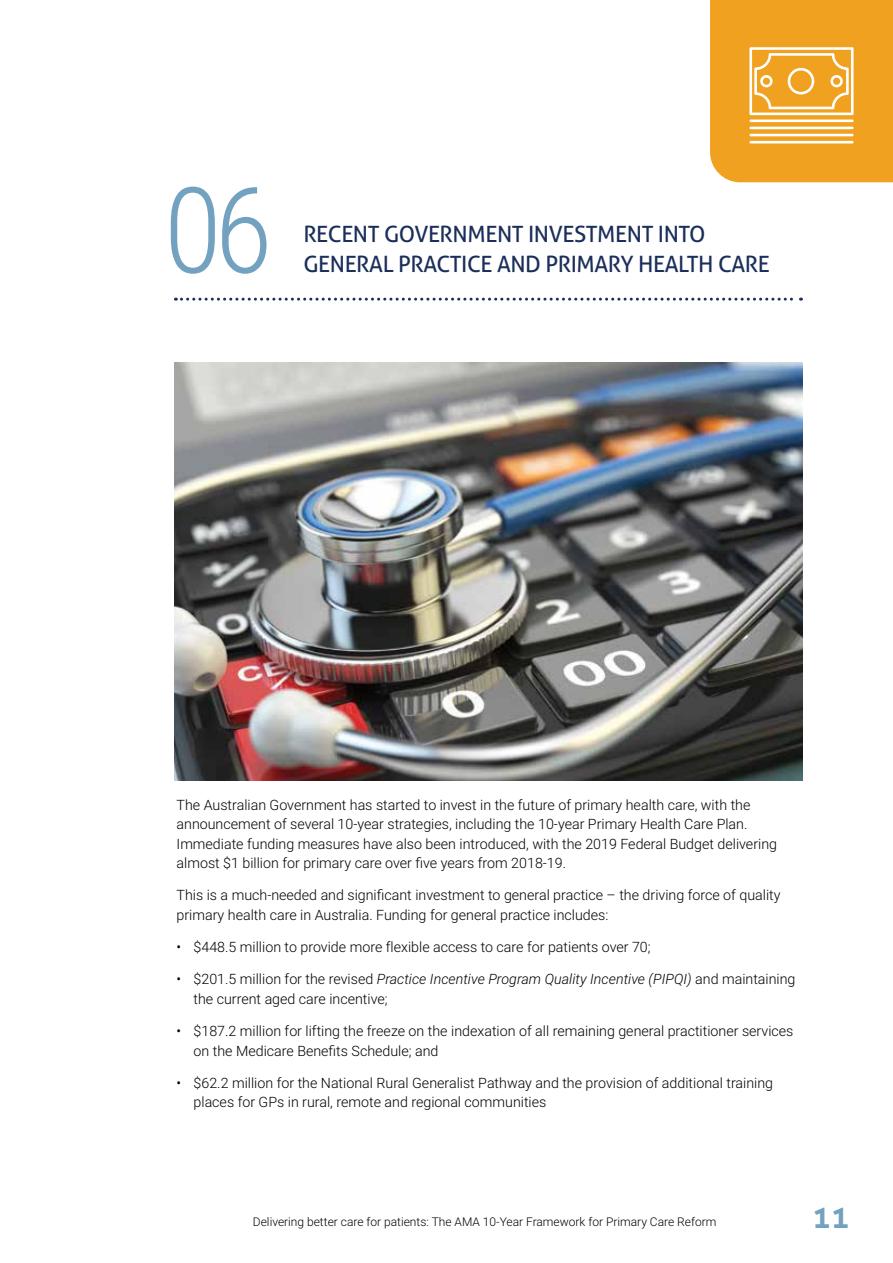
<style>
.page{position:relative;width:893px;height:1263px;background:#fff}
.page>*{position:absolute;margin:0;border:0;box-sizing:border-box;transform-origin:0 0}
.t1{font:300 119.25px "Roboto Condensed";color:#73a2c0}
.t2{font:700 31.2px "Aller";color:#73a2c0}
.t3{font:22.5px "Aller";letter-spacing:-.02em;color:#1c2f5b}
.t4{font:300 14.25px/19.5px "Roboto";color:#000}
.t5{font:300 12px "Roboto";color:#000}
.s1{font-style:italic}
</style>
<div class="page">
<img style="left:175px;top:362px;width:628px;height:419px">
<svg style="left:175px;top:298px;width:626px;height:3px"></svg>
<svg style="left:710px;top:0;width:183px;height:182px;background:#f1a72f"></svg>
<hr style="left:749px;top:119px;width:104px;height:3px;background:#fff">
<hr style="left:749px;top:127px;width:104px;height:2px;background:#fff">
<hr style="left:749px;top:134px;width:104px;height:2px;background:#fff">
<hr style="left:749px;top:141px;width:104px;height:2px;background:#fff">
<h1 class="t1" style="left:164px;top:147px;width:110px">06</h1>
<h3 class="t3" style="left:303px;top:220px;width:404px">RECENT GOVERNMENT INVESTMENT INTO</h3>
<h3 class="t3" style="left:303px;top:250px;width:468px">GENERAL PRACTICE AND PRIMARY HEALTH CARE</h3>
<p class="t4" style="left:177px;top:794px;width:602px">The Australian Government has started to invest in the future of primary health care, with the announcement of several 10-year strategies, including the 10-year Primary Health Care Plan.<br>Immediate funding measures have also been introduced, with the 2019 Federal Budget delivering almost $1 billion for primary care over five years from 2018-19.</p>
<p class="t4" style="left:177px;top:885px;width:605px">This is a much-needed and significant investment to general practice – the driving force of quality primary health care in Australia. Funding for general practice includes:</p>
<p class="t4" style="left:177px;top:937px;width:476px">• $448.5 million to provide more flexible access to care for patients over 70;</p>
<p class="t4" style="left:194px;top:969px;width:603px;text-indent:-17px">• $201.5 million for the revised <span class="s1">Practice Incentive Program Quality Incentive (PIPQI)</span> and maintaining the current aged care incentive;</p>
<p class="t4" style="left:194px;top:1021px;width:601px;text-indent:-17px">• $187.2 million for lifting the freeze on the indexation of all remaining general practitioner services on the Medicare Benefits Schedule; and</p>
<p class="t4" style="left:194px;top:1072px;width:581px;text-indent:-17px">• $62.2 million for the National Rural Generalist Pathway and the provision of additional training places for GPs in rural, remote and regional communities</p>
<p class="t5" style="left:253px;top:1213px;width:465px">Delivering better care for patients: The AMA 10-Year Framework for Primary Care Reform</p>
<h2 class="t2" style="left:812px;top:1197px;width:39px">11</h2>
</div>
